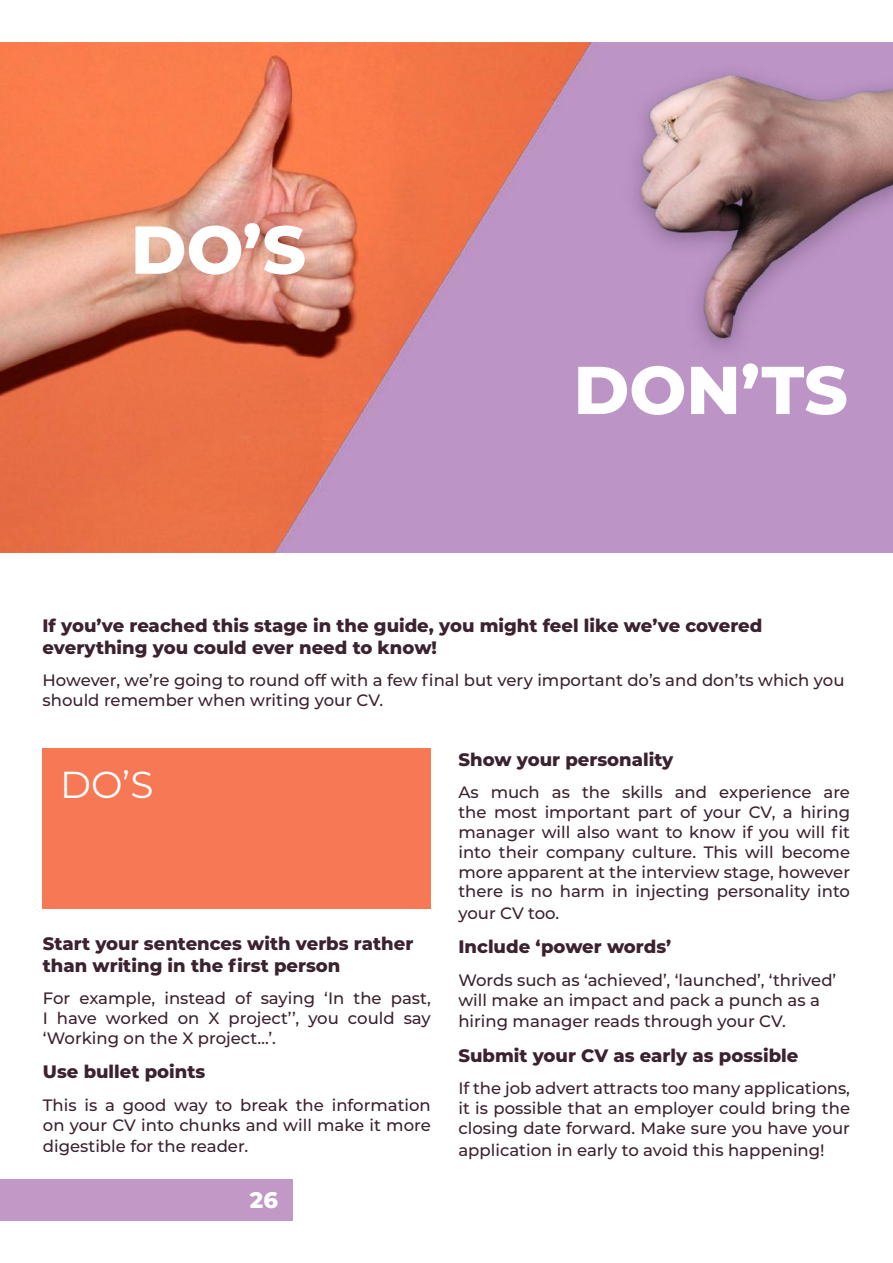
<style>
.page{position:relative;width:893px;height:1263px;background:#fff}
.page>*{position:absolute;margin:0;border:0;box-sizing:border-box;transform-origin:0 0}
.t1{font:800 67.5px "Montserrat";color:#fff}
.t2{font:37.5px "Montserrat";color:#fff}
.t3{font:800 22.5px "Montserrat";color:#fff}
.t4{font:800 18px/21.6px "Montserrat";color:#3b222f}
.t5{font:500 16.5px/19.8px "Montserrat";color:#3b222f}
</style>
<div class="page">
<img style="left:0;top:43px;width:893px;height:510px">
<div style="left:43px;top:748px;width:388px;height:160px;background:#f67854"></div>
<div style="left:0;top:1178px;width:292px;height:42px;background:#c198c6"></div>
<h1 class="t1" style="left:131px;top:200px;width:177px">DO’S</h1>
<h1 class="t1" style="left:573px;top:341px;width:276px">DON’TS</h1>
<p class="t4" style="left:43px;top:614px;width:721px">If you’ve reached this stage in the guide, you might feel like we’ve covered everything you could ever need to know!</p>
<p class="t5" style="left:43px;top:670px;width:803px">However, we’re going to round off with a few final but very important do’s and don’ts which you should remember when writing your CV.</p>
<h2 class="t2" style="left:60px;top:759px;width:95px">DO’S</h2>
<p class="t4" style="left:43px;top:932px;width:372px">Start your sentences with verbs rather than writing in the first person</p>
<p class="t5" style="left:43px;top:988px;width:390px;text-align:justify">For example, instead of saying ‘In the past, I have worked on X project’’, you could say ‘Working on the X project…’.</p>
<p class="t4" style="left:43px;top:1060px;width:164px">Use bullet points</p>
<p class="t5" style="left:43px;top:1094px;width:390px">This is a good way to break the information on your CV into chunks and will make it more</p>
<p class="t5" style="left:43px;top:1136px;width:207px">digestible for the reader.</p>
<h3 class="t3" style="left:250px;top:1184px;width:30px">26</h3>
<p class="t4" style="left:458px;top:748px;width:217px">Show your personality</p>
<p class="t5" style="left:458px;top:782px;width:393px;text-align:justify">As much as the skills and experience are the most important part of your CV, a hiring manager will also want to know if you will fit into their company culture. This will become more apparent at the interview stage, however there is no harm in injecting personality into</p>
<p class="t5" style="left:458px;top:903px;width:102px">your CV too.</p>
<p class="t4" style="left:458px;top:935px;width:214px">Include ‘power words’</p>
<p class="t5" style="left:458px;top:969px;width:379px">Words such as ‘achieved’, ‘launched’, ‘thrived’ will make an impact and pack a punch as a</p>
<p class="t5" style="left:458px;top:1011px;width:329px">hiring manager reads through your CV.</p>
<p class="t4" style="left:458px;top:1043px;width:342px">Submit your CV as early as possible</p>
<p class="t5" style="left:458px;top:1078px;width:393px;text-align:justify">If the job advert attracts too many applications, it is possible that an employer could bring the closing date forward. Make sure you have your</p>
<p class="t5" style="left:458px;top:1139px;width:368px">application in early to avoid this happening!</p>
</div>
